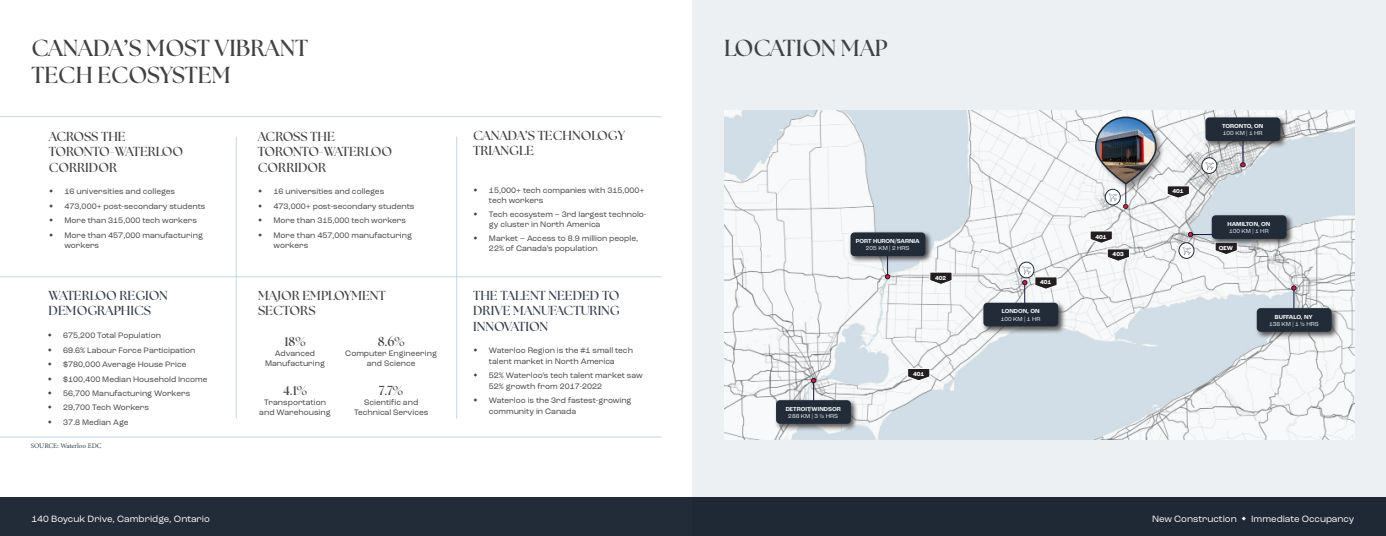
<style>
.page{position:relative;width:1386px;height:536px;background:#fff}
.page>*{position:absolute;margin:0;border:0;box-sizing:border-box;transform-origin:0 0}
.t1{font:700 23.19px "The Seasons";color:#414042}
.t2{font:700 13.04px/15.7px "The Seasons";color:#414042}
.t3{font:700 13.04px/15.7px "The Seasons";color:#38404c;text-align:justify}
.t4{font:9.62px "Roc Grotesk";color:#fff}
.t5{font:8.31px/10.5px "Roc Grotesk";color:#414042}
.t6{font:7px "Minion Pro";color:#38404c}
.t7{font:700 6.12px "Roc Grotesk";color:#edf0f2}
.t8{font:6.12px "Roc Grotesk";color:#edf0f2}
.t9{font:700 6.12px "Roc Grotesk";color:#fff}
</style>
<div class="page">
<div style="left:692px;top:0;width:694px;height:536px;background:#edf0f2"></div>
<img style="left:724px;top:111px;width:630px;height:328px">
<svg style="left:1166px;top:185px;width:24px;height:14px"></svg>
<svg style="left:907px;top:367px;width:24px;height:14px"></svg>
<svg style="left:885px;top:264px;width:5px;height:15px"></svg>
<svg style="left:929px;top:271px;width:24px;height:14px"></svg>
<svg style="left:1089px;top:230px;width:41px;height:32px"></svg>
<svg style="left:1019px;top:262px;width:15px;height:16px"></svg>
<div style="left:1019px;top:262px;width:15px;height:16px;border:1px solid #222b38;border-radius:50%"></div>
<svg style="left:1291px;top:285px;width:6px;height:21px"></svg>
<svg style="left:1240px;top:149px;width:6px;height:18px"></svg>
<svg style="left:1123px;top:192px;width:5px;height:17px"></svg>
<svg style="left:1022px;top:266px;width:36px;height:34px"></svg>
<div style="left:1095px;top:116px;width:70px;height:76px;background:#231f20;opacity:.45"></div>
<img style="left:1096px;top:117px;width:60px;height:67px;border-radius:30px">
<div style="left:1095px;top:116px;width:62px;height:68px;border:2px solid #222b38;border-radius:30px"></div>
<div style="left:0;top:497px;width:1386px;height:39px;background:#222b38"></div>
<hr style="left:0;top:116px;width:662px;height:1px;background:#c3d5e0">
<hr style="left:0;top:276px;width:662px;height:1px;background:#c3d5e0">
<hr style="left:0;top:436px;width:662px;height:1px;background:#c3d5e0">
<hr style="left:236px;top:136px;width:1px;height:282px;background:#c3d5e0">
<hr style="left:457px;top:136px;width:1px;height:282px;background:#c3d5e0">
<svg style="left:811px;top:378px;width:5px;height:20px"></svg>
<div style="left:774px;top:398px;width:84px;height:33px;background:#231f20;opacity:.75"></div>
<div style="left:776px;top:400px;width:75px;height:23px;background:#222b38;border-radius:4px"></div>
<div style="left:1255px;top:306px;width:84px;height:33px;background:#231f20;opacity:.75"></div>
<div style="left:1257px;top:308px;width:75px;height:23px;background:#222b38;border-radius:4px"></div>
<div style="left:849px;top:230px;width:84px;height:34px;background:#231f20;opacity:.75"></div>
<div style="left:851px;top:232px;width:74px;height:24px;background:#222b38;border-radius:4px"></div>
<div style="left:1204px;top:115px;width:84px;height:34px;background:#231f20;opacity:.75"></div>
<div style="left:1206px;top:117px;width:74px;height:24px;background:#222b38;border-radius:4px"></div>
<div style="left:1210px;top:213px;width:84px;height:33px;background:#231f20;opacity:.75"></div>
<div style="left:1212px;top:215px;width:75px;height:24px;background:#222b38;border-radius:4px"></div>
<div style="left:981px;top:300px;width:85px;height:34px;background:#231f20;opacity:.75"></div>
<div style="left:983px;top:302px;width:75px;height:24px;background:#222b38;border-radius:4px"></div>
<svg style="left:1105px;top:189px;width:15px;height:16px"></svg>
<div style="left:1105px;top:189px;width:16px;height:16px;border:1px solid #222b38;border-radius:50%"></div>
<svg style="left:1109px;top:193px;width:8px;height:9px"></svg>
<div style="left:1202px;top:158px;width:15px;height:15px;background:#fff;border-radius:50%"></div>
<div style="left:1202px;top:157px;width:15px;height:17px;border:1px solid #222b38;border-radius:50%"></div>
<svg style="left:1205px;top:162px;width:9px;height:8px"></svg>
<svg style="left:1179px;top:242px;width:15px;height:16px"></svg>
<div style="left:1179px;top:242px;width:15px;height:16px;border:1px solid #222b38;border-radius:50%"></div>
<svg style="left:1182px;top:232px;width:56px;height:23px"></svg>
<p class="t1" style="left:32px;top:32px;width:278px">CANADA’S MOST VIBRANT</p>
<p class="t1" style="left:724px;top:32px;width:165px">LOCATION MAP</p>
<p class="t1" style="left:32px;top:60px;width:201px">TECH ECOSYSTEM</p>
<p class="t2" style="left:49px;top:128px;width:78px">ACROSS THE</p>
<p class="t2" style="left:49px;top:144px;width:136px">TORONTO-WATERLOO<br>CORRIDOR</p>
<p class="t5" style="left:64px;top:186px;width:112px">16 universities and colleges</p>
<p class="t5" style="left:64px;top:201px;width:142px">473,000+ post-secondary students</p>
<p class="t5" style="left:64px;top:215px;width:134px">More than 315,000 tech workers</p>
<p class="t5" style="left:64px;top:230px;width:140px">More than 457,000 manufacturing workers</p>
<p class="t3" style="left:49px;top:287px;width:121px">WATERLOO REGION<br>DEMOGRAPHICS</p>
<p class="t5" style="left:63px;top:330px;width:99px">675,200 Total Population</p>
<p class="t5" style="left:63px;top:344px;width:134px">69.6% Labour Force Participation</p>
<p class="t5" style="left:63px;top:359px;width:125px">$780,000 Average House Price</p>
<p class="t5" style="left:63px;top:373px;width:146px">$100,400 Median Household Income</p>
<p class="t5" style="left:63px;top:388px;width:129px">56,700 Manufacturing Workers</p>
<p class="t5" style="left:63px;top:402px;width:87px">29,700 Tech Workers</p>
<p class="t5" style="left:63px;top:416px;width:67px">37.8 Median Age</p>
<p class="t6" style="left:31px;top:440px;width:72px">SOURCE: Waterloo EDC</p>
<p class="t2" style="left:258px;top:128px;width:78px">ACROSS THE</p>
<p class="t2" style="left:258px;top:144px;width:136px">TORONTO-WATERLOO<br>CORRIDOR</p>
<p class="t5" style="left:274px;top:186px;width:112px">16 universities and colleges</p>
<p class="t5" style="left:274px;top:201px;width:142px">473,000+ post-secondary students</p>
<p class="t5" style="left:274px;top:215px;width:134px">More than 315,000 tech workers</p>
<p class="t5" style="left:274px;top:230px;width:140px">More than 457,000 manufacturing workers</p>
<p class="t2" style="left:258px;top:287px;width:129px">MAJOR EMPLOYMENT</p>
<p class="t2" style="left:258px;top:303px;width:59px">SECTORS</p>
<p class="t2" style="left:284px;top:333px;width:23px">18%</p>
<p class="t5" style="left:275px;top:347px;width:42px">Advanced</p>
<p class="t5" style="left:265px;top:357px;width:62px">Manufacturing</p>
<p class="t2" style="left:378px;top:333px;width:28px">8.6%</p>
<p class="t5" style="left:345px;top:348px;width:93px;line-height:10px;text-align:center">Computer Engineering and Science</p>
<p class="t2" style="left:283px;top:382px;width:25px">4.1%</p>
<p class="t5" style="left:264px;top:397px;width:63px">Transportation</p>
<p class="t5" style="left:259px;top:407px;width:73px">and Warehousing</p>
<p class="t2" style="left:379px;top:382px;width:25px">7.7%</p>
<p class="t5" style="left:364px;top:397px;width:56px">Scientific and</p>
<p class="t5" style="left:354px;top:407px;width:76px">Technical Services</p>
<p class="t2" style="left:473px;top:127px;width:153px">CANADA’S TECHNOLOGY<br>TRIANGLE</p>
<p class="t5" style="left:489px;top:185px;width:157px;line-height:10px">15,000+ tech companies with 315,000+ tech workers</p>
<p class="t5" style="left:489px;top:209px;width:159px;line-height:10px">Tech ecosystem – 3rd largest technolo&shy;gy cluster in North America</p>
<p class="t5" style="left:489px;top:233px;width:151px;line-height:10px">Market – Access to 8.9 million people,<br>22% of Canada’s population</p>
<p class="t3" style="left:473px;top:287px;width:148px">THE TALENT NEEDED TO DRIVE MANUFACTURING INNOVATION</p>
<p class="t5" style="left:489px;top:345px;width:146px">Waterloo Region is the #1 small tech talent market in North America</p>
<p class="t5" style="left:489px;top:370px;width:155px">52% Waterloo’s tech talent market saw<br>52% growth from 2017-2022</p>
<p class="t5" style="left:489px;top:395px;width:144px">Waterloo is the 3rd fastest-growing community in Canada</p>
<p class="t7" style="left:856px;top:237px;width:66px">PORT HURON/SARNIA</p>
<p class="t8" style="left:866px;top:244px;width:45px">205 KM | 2 HRS</p>
<p class="t9" style="left:935px;top:274px;width:13px">402</p>
<p class="t7" style="left:786px;top:404px;width:57px">DETROIT/WINDSOR</p>
<p class="t8" style="left:788px;top:412px;width:51px">288 KM | 3 ½ HRS</p>
<p class="t9" style="left:913px;top:370px;width:13px">401</p>
<p class="t9" style="left:1040px;top:278px;width:13px">401</p>
<p class="t7" style="left:1002px;top:307px;width:39px">LONDON, ON</p>
<p class="t8" style="left:1001px;top:315px;width:41px">100 KM | 1 HR</p>
<p class="t9" style="left:1096px;top:232px;width:13px">401</p>
<p class="t9" style="left:1113px;top:250px;width:13px">403</p>
<p class="t9" style="left:1173px;top:187px;width:13px">401</p>
<p class="t7" style="left:1222px;top:122px;width:43px">TORONTO, ON</p>
<p class="t8" style="left:1223px;top:129px;width:41px">100 KM | 1 HR</p>
<p class="t7" style="left:1227px;top:220px;width:45px">HAMILTON, ON</p>
<p class="t8" style="left:1229px;top:227px;width:41px">100 KM | 1 HR</p>
<p class="t9" style="left:1219px;top:244px;width:16px">QEW</p>
<p class="t7" style="left:1275px;top:312px;width:39px">BUFFALO, NY</p>
<p class="t8" style="left:1269px;top:320px;width:51px">138 KM | 1 ½ HRS</p>
<p class="t4" style="left:31px;top:512px;width:180px">140 Boycuk Drive, Cambridge, Ontario</p>
<p class="t4" style="left:1152px;top:512px;width:86px">New Construction</p>
<p class="t4" style="left:1251px;top:512px;width:104px">Immediate Occupancy</p>
</div>
